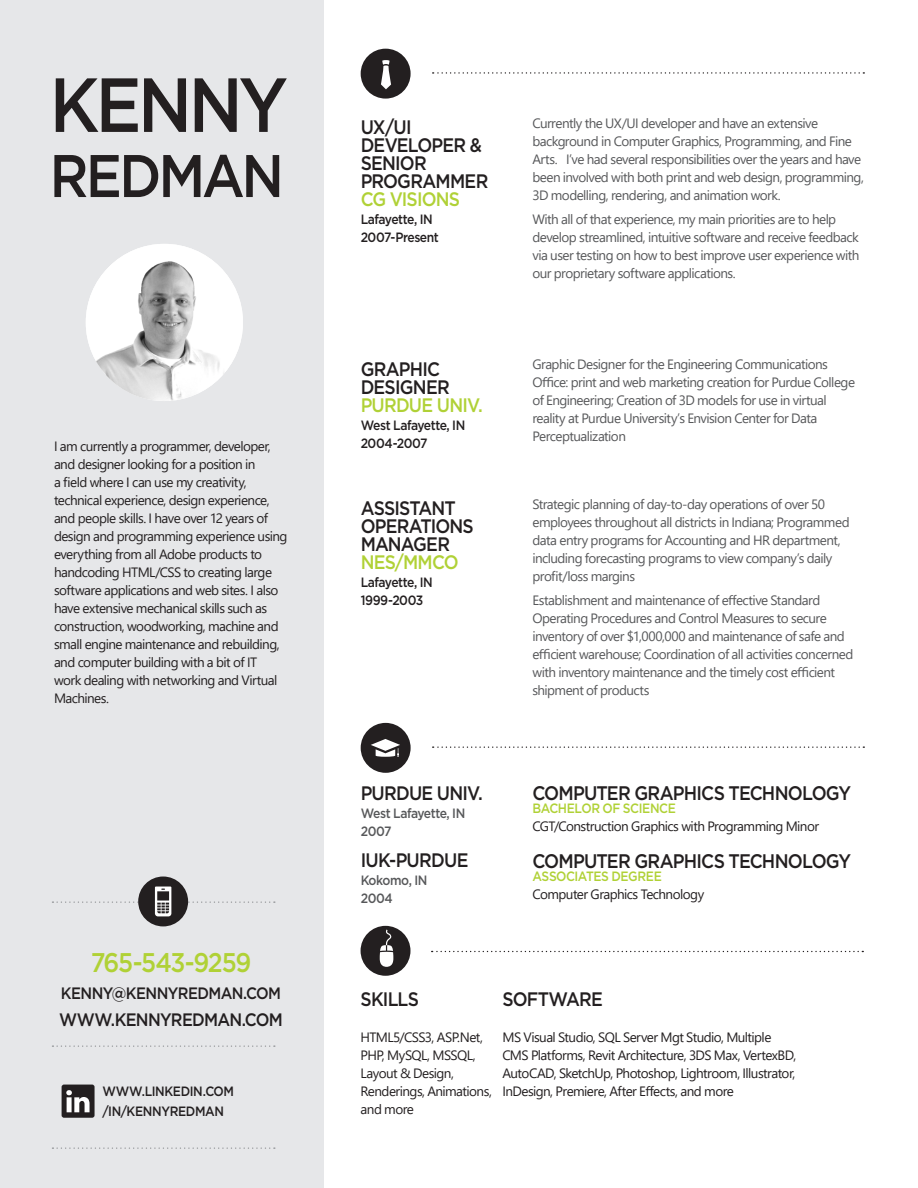
<style>
.page{position:relative;width:918px;height:1188px;background:#fff}
.page>*{position:absolute;margin:0;border:0;box-sizing:border-box;transform-origin:0 0}
.t1{font:500 76.5px "Gotham HTF";letter-spacing:-.055em;color:#231f20;scale:.9 1}
.t2{font:500 60px "Gotham HTF";letter-spacing:-.055em;color:#231f20;scale:.9 1}
.t3{font:500 27px "Gotham HTF";letter-spacing:-.06em;color:#b0d136;scale:.9 1}
.t4{font:500 19.65px "Gotham HTF";letter-spacing:-.05em;color:#231f20;scale:.9 1}
.t5{font:500 19.5px/18px "Gotham HTF";letter-spacing:-.045em;color:#231f20;scale:.9 1}
.t6{font:500 19.5px "Gotham HTF";letter-spacing:-.045em;color:#b0d136;scale:.9 1}
.t7{font:500 18px "Gotham HTF";letter-spacing:-.045em;color:#231f20;scale:.9 1}
.t8{font:500 16.5px "Gotham HTF";letter-spacing:-.04em;color:#231f20;scale:.9 1}
.t9{font:13.5px/18px "Segoe UI";letter-spacing:-.04em;color:#57585a}
.t10{font:13.5px/18px "Segoe UI";letter-spacing:-.04em;color:#231f20}
.t11{font:500 13.5px "Gotham HTF";letter-spacing:-.035em;color:#231f20;scale:.9 1}
.t12{font:500 13.5px "Gotham HTF";letter-spacing:-.035em;color:#b0d136;scale:.9 1}
.t13{font:500 13.5px "Gotham HTF";letter-spacing:-.04em;color:#57585a;scale:.9 1}
</style>
<div class="page">
<div style="left:0;top:0;width:324px;height:1188px;background:#e6e7e9"></div>
<svg style="left:432px;top:951px;width:431px;height:1px"></svg>
<div style="left:361px;top:926px;width:49px;height:50px;background:#231f20;border-radius:50%"></div>
<svg style="left:380px;top:930px;width:13px;height:37px"></svg>
<svg style="left:433px;top:746px;width:431px;height:2px"></svg>
<div style="left:361px;top:723px;width:50px;height:50px;background:#231f20;border-radius:50%"></div>
<svg style="left:371px;top:739px;width:29px;height:18px"></svg>
<svg style="left:433px;top:72px;width:431px;height:2px"></svg>
<div style="left:361px;top:49px;width:50px;height:50px;background:#231f20;border-radius:50%"></div>
<svg style="left:381px;top:60px;width:10px;height:29px"></svg>
<svg style="left:52px;top:1147px;width:223px;height:2px"></svg>
<div style="left:62px;top:1085px;width:33px;height:33px;background:#231f20;border-radius:2px"></div>
<svg style="left:66px;top:1090px;width:24px;height:22px"></svg>
<svg style="left:52px;top:1045px;width:223px;height:2px"></svg>
<div style="left:138px;top:877px;width:50px;height:49px;background:#231f20;border-radius:50%"></div>
<svg style="left:52px;top:887px;width:223px;height:29px"></svg>
<img style="left:86px;top:244px;width:157px;height:157px;border-radius:79px">
<p class="t1" style="left:50px;top:61px;width:267px">KENNY</p>
<p class="t2" style="left:50px;top:142px;width:262px">REDMAN</p>
<p class="t10" style="left:54px;top:437px;width:235px">I am currently a programmer, developer, and designer looking for a position in<br>a field where I can use my creativity, technical experience, design experience, and people skills. I have over 12 years of design and programming experience using everything from all Adobe products to handcoding HTML/CSS to creating large software applications and web sites. I also have extensive mechanical skills such as construction, woodworking, machine and small engine maintenance and rebuilding, and computer building with a bit of IT work dealing with networking and Virtual Machines.</p>
<p class="t3" style="left:91px;top:947px;width:180px">765-543-9259</p>
<p class="t8" style="left:61px;top:983px;width:246px">KENNY@KENNYREDMAN.COM</p>
<p class="t7" style="left:59px;top:1009px;width:250px">WWW.KENNYREDMAN.COM</p>
<p class="t11" style="left:102px;top:1083px;width:148px">WWW.LINKEDIN.COM</p>
<p class="t11" style="left:102px;top:1104px;width:137px">/IN/KENNYREDMAN</p>
<p class="t5" style="left:361px;top:118px;width:58px">UX/UI</p>
<p class="t5" style="left:361px;top:136px;width:136px">DEVELOPER &amp;</p>
<p class="t5" style="left:361px;top:154px;width:75px">SENIOR</p>
<p class="t5" style="left:361px;top:172px;width:143px">PROGRAMMER</p>
<p class="t6" style="left:361px;top:189px;width:112px">CG VISIONS</p>
<p class="t11" style="left:361px;top:212px;width:82px">Lafayette, IN</p>
<p class="t11" style="left:361px;top:230px;width:88px">2007-Present</p>
<p class="t5" style="left:361px;top:360px;width:90px">GRAPHIC</p>
<p class="t5" style="left:361px;top:378px;width:100px">DESIGNER</p>
<p class="t6" style="left:361px;top:394px;width:137px">PURDUE UNIV.</p>
<p class="t11" style="left:361px;top:418px;width:118px">West Lafayette, IN</p>
<p class="t11" style="left:361px;top:436px;width:76px">2004-2007</p>
<p class="t5" style="left:361px;top:499px;width:107px">ASSISTANT</p>
<p class="t5" style="left:361px;top:517px;width:127px">OPERATIONS<br>MANAGER</p>
<p class="t6" style="left:361px;top:552px;width:110px">NES/MMCO</p>
<p class="t11" style="left:361px;top:575px;width:82px">Lafayette, IN</p>
<p class="t11" style="left:361px;top:593px;width:71px">1999-2003</p>
<p class="t5" style="left:361px;top:784px;width:137px">PURDUE UNIV.</p>
<p class="t13" style="left:361px;top:805px;width:118px">West Lafayette, IN</p>
<p class="t13" style="left:361px;top:823px;width:36px">2007</p>
<p class="t5" style="left:361px;top:851px;width:121px">IUK-PURDUE</p>
<p class="t13" style="left:361px;top:873px;width:76px">Kokomo, IN</p>
<p class="t13" style="left:361px;top:891px;width:37px">2004</p>
<p class="t9" style="left:532px;top:114px;width:333px">Currently the UX/UI developer and have an extensive background in Computer Graphics, Programming, and Fine Arts. I’ve had several responsibilities over the years and have been involved with both print and web design, programming,</p>
<p class="t9" style="left:532px;top:186px;width:250px">3D modelling, rendering, and animation work.</p>
<p class="t9" style="left:532px;top:210px;width:329px">With all of that experience, my main priorities are to help develop streamlined, intuitive software and receive feedback via user testing on how to best improve user experience with our proprietary software applications.</p>
<p class="t9" style="left:532px;top:355px;width:324px">Graphic Designer for the Engineering Communications Office: print and web marketing creation for Purdue College of Engineering; Creation of 3D models for use in virtual reality at Purdue University’s Envision Center for Data Perceptualization</p>
<p class="t9" style="left:532px;top:495px;width:319px">Strategic planning of day-to-day operations of over 50 employees throughout all districts in Indiana; Programmed data entry programs for Accounting and HR department, including forecasting programs to view company’s daily profit/loss margins</p>
<p class="t9" style="left:532px;top:591px;width:323px">Establishment and maintenance of effective Standard Operating Procedures and Control Measures to secure inventory of over $1,000,000 and maintenance of safe and efficient warehouse; Coordination of all activities concerned with inventory maintenance and the timely cost efficient shipment of products</p>
<p class="t4" style="left:532px;top:782px;width:356px">COMPUTER GRAPHICS TECHNOLOGY</p>
<p class="t12" style="left:532px;top:801px;width:161px">BACHELOR OF SCIENCE</p>
<p class="t10" style="left:532px;top:817px;width:288px">CGT/Construction Graphics with Programming Minor</p>
<p class="t4" style="left:532px;top:849px;width:356px">COMPUTER GRAPHICS TECHNOLOGY</p>
<p class="t12" style="left:532px;top:869px;width:145px">ASSOCIATES DEGREE</p>
<p class="t10" style="left:532px;top:885px;width:173px">Computer Graphics Technology</p>
<p class="t5" style="left:361px;top:990px;width:67px">SKILLS</p>
<p class="t10" style="left:361px;top:1028px;width:124px">HTML5/CSS3, ASP.Net,<br>PHP, MySQL, MSSQL,</p>
<p class="t10" style="left:361px;top:1064px;width:133px">Layout &amp; Design,<br>Renderings, Animations, and more</p>
<p class="t5" style="left:502px;top:990px;width:113px">SOFTWARE</p>
<p class="t10" style="left:502px;top:1028px;width:295px">MS Visual Studio, SQL Server Mgt Studio, Multiple CMS Platforms, Revit Architecture, 3DS Max, VertexBD, AutoCAD, SketchUp, Photoshop, Lightroom, Illustrator, InDesign, Premiere, After Effects, and more</p>
</div>
